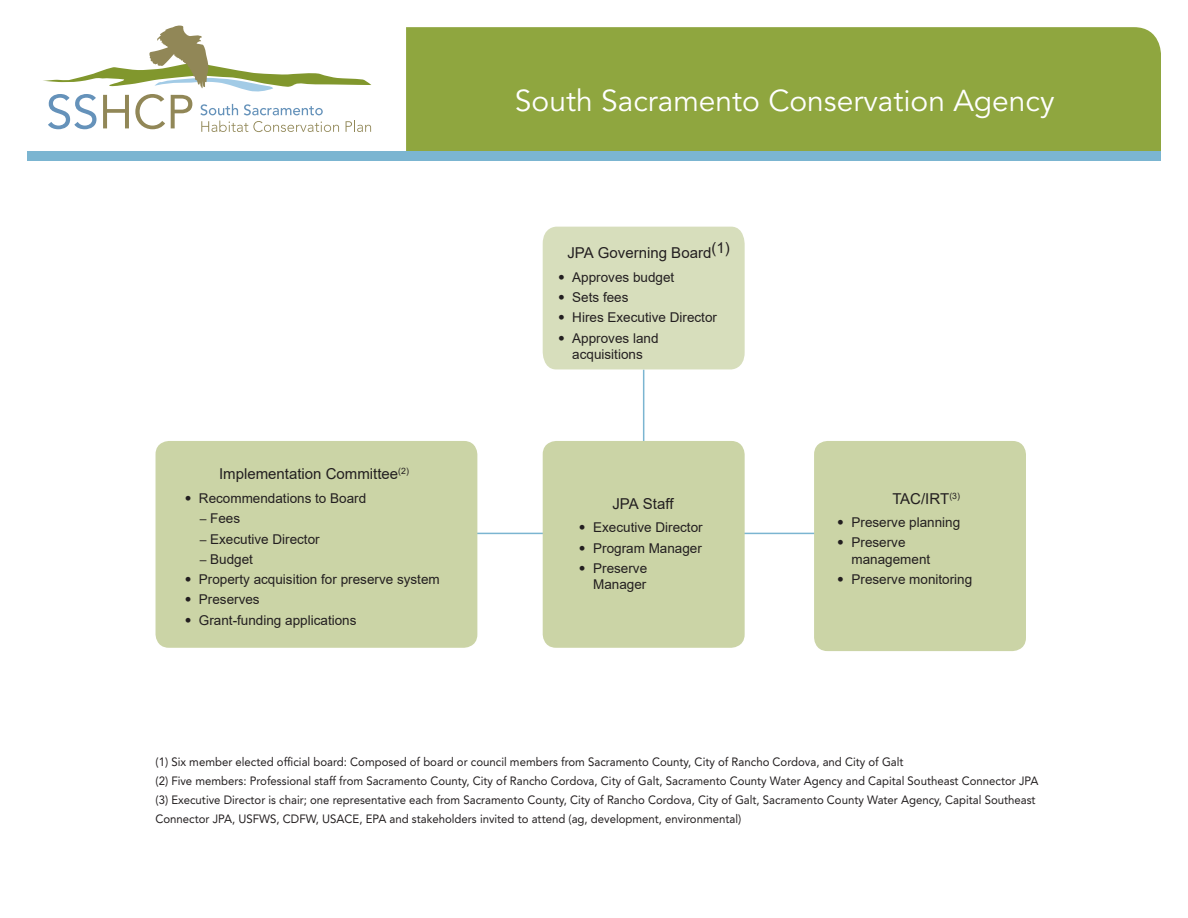
<style>
.page{position:relative;width:1188px;height:918px;background:#fff}
.page>*{position:absolute;margin:0;border:0;box-sizing:border-box;transform-origin:0 0}
.headline{font:30px "Avenir";color:#fff}
.flow_chart{font:15px "Arial";color:#231f20}
.flow_chart-2{font:13.5px/16.2px "Arial";color:#231f20;text-align:center}
.flow_chart-3{font:12px "Avenir";color:#231f20;scale:.95 1}
.s1{font-family:"Avenir"}
</style>
<div class="page">
<hr style="left:473px;top:533px;width:380px;height:1px;background:#7bb5d1">
<hr style="left:643px;top:370px;width:1px;height:83px;background:#7bb5d1">
<div style="left:406px;top:27px;width:755px;height:125px;background:#8fa63f"></div>
<svg style="left:43px;top:26px;width:328px;height:106px"></svg>
<div style="left:27px;top:152px;width:1134px;height:9px;background:#7bb5d1"></div>
<div style="left:543px;top:227px;width:202px;height:142px;background:#d7debc"></div>
<div style="left:156px;top:441px;width:321px;height:207px;background:#cbd4a6;border-radius:14px"></div>
<div style="left:543px;top:441px;width:202px;height:207px;background:#cbd4a6;border-radius:14px"></div>
<div style="left:814px;top:441px;width:212px;height:210px;background:#cbd4a6;border-radius:14px"></div>
<p class="headline" style="left:515px;top:84px;width:541px">South Sacramento Conservation Agency</p>
<p class="flow_chart" style="left:219px;top:464px;width:191px">Implementation Committee<sup>(2)</sup></p>
<p class="flow_chart-2" style="left:185px;top:490px;width:183px"><span class="s1">•</span> Recommendations to Board</p>
<p class="flow_chart-2" style="left:200px;top:510px;width:42px"><span class="s1">–</span> Fees</p>
<p class="flow_chart-2" style="left:200px;top:531px;width:122px"><span class="s1">–</span> Executive Director</p>
<p class="flow_chart-2" style="left:200px;top:551px;width:55px"><span class="s1">–</span> Budget</p>
<p class="flow_chart-2" style="left:185px;top:571px;width:257px"><span class="s1">•</span> Property acquisition for preserve system</p>
<p class="flow_chart-2" style="left:185px;top:592px;width:77px"><span class="s1">•</span> Preserves</p>
<p class="flow_chart-2" style="left:185px;top:612px;width:173px"><span class="s1">•</span> Grant-funding applications</p>
<p class="flow_chart" style="left:567px;top:243px;width:164px">JPA Governing Board(1)</p>
<p class="flow_chart-2" style="left:558px;top:269px;width:118px"><span class="s1">•</span> Approves budget</p>
<p class="flow_chart-2" style="left:558px;top:289px;width:72px"><span class="s1">•</span> Sets fees</p>
<p class="flow_chart-2" style="left:558px;top:309px;width:161px"><span class="s1">•</span> Hires Executive Director</p>
<p class="flow_chart-2" style="left:558px;top:330px;width:102px"><span class="s1">•</span> Approves land acquisitions</p>
<p class="flow_chart" style="left:612px;top:493px;width:63px">JPA Staff</p>
<p class="flow_chart-2" style="left:579px;top:520px;width:125px"><span class="s1">•</span> Executive Director</p>
<p class="flow_chart-2" style="left:579px;top:540px;width:125px"><span class="s1">•</span> Program Manager</p>
<p class="flow_chart-2" style="left:579px;top:560px;width:70px;text-align:right"><span class="s1">•</span> Preserve<br>Manager</p>
<p class="flow_chart" style="left:892px;top:488px;width:69px">TAC/IRT<sup>(3)</sup></p>
<p class="flow_chart-2" style="left:837px;top:514px;width:125px"><span class="s1">•</span> Preserve planning</p>
<p class="flow_chart-2" style="left:852px;top:535px;width:80px;text-align:left;text-indent:-14px"><span class="s1">•</span> Preserve management</p>
<p class="flow_chart-2" style="left:837px;top:571px;width:137px"><span class="s1">•</span> Preserve monitoring</p>
<p class="flow_chart-3" style="left:156px;top:755px;width:789px">(1) Six member elected official board: Composed of board or council members from Sacramento County, City of Rancho Cordova, and City of Galt</p>
<p class="flow_chart-3" style="left:156px;top:774px;width:931px">(2) Five members: Professional staff from Sacramento County, City of Rancho Cordova, City of Galt, Sacramento County Water Agency and Capital Southeast Connector JPA</p>
<p class="flow_chart-3" style="left:156px;top:793px;width:928px">(3) Executive Director is chair; one representative each from Sacramento County, City of Rancho Cordova, City of Galt, Sacramento County Water Agency, Capital Southeast</p>
<p class="flow_chart-3" style="left:156px;top:811px;width:618px">Connector JPA, USFWS, CDFW, USACE, EPA and stakeholders invited to attend (ag, development, environmental)</p>
</div>
